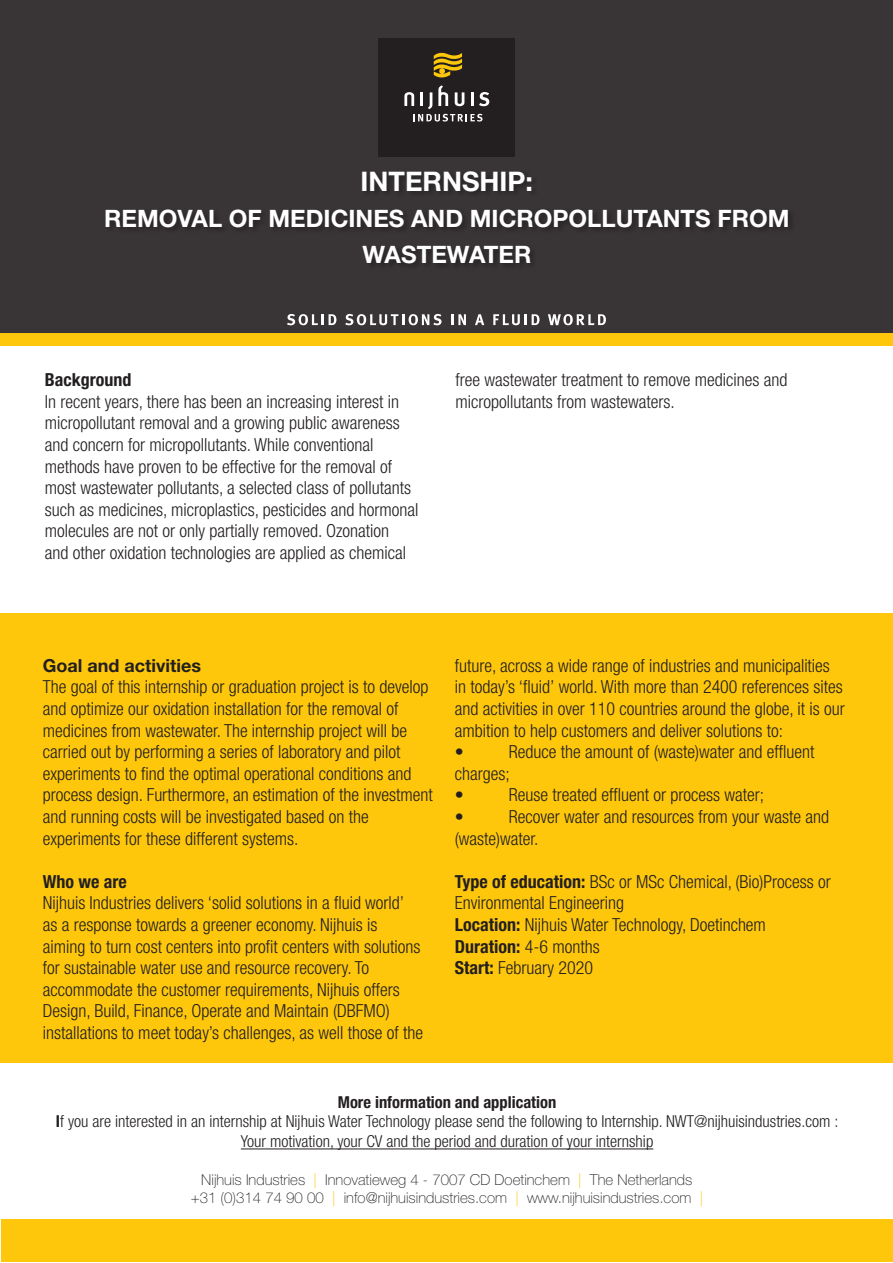
<style>
.page{position:relative;width:893px;height:1263px;background:#fff}
.page>*{position:absolute;margin:0;border:0;box-sizing:border-box;transform-origin:0 0}
.t1{font:700 27px "Helvetica Neue LT Std";color:#fff}
.t2{font:700 24px/36px "Helvetica Neue LT Std";color:#fff;text-align:center}
.t3{font:300 condensed 18px/21.6px "Helvetica Neue LT Std";color:#231f20}
.t4{font:700 condensed 18px "Helvetica Neue LT Std";color:#231f20}
.t5{font:700 18px "Helvetica Neue LT Std";color:#231f20}
.t6{font:300 condensed 16.5px "Helvetica Neue LT Std";color:#231f20}
.t7{font:700 condensed 16.5px "Helvetica Neue LT Std";color:#231f20}
.t8{font:100 15px "Helvetica Neue LT Std";color:#231f20}
.s1{font-weight:700}
.s2{font-weight:300}
.s3{color:#fec70c}
</style>
<div class="page">
<div style="left:0;top:613px;width:893px;height:450px;background:#fec70c"></div>
<div style="left:0;top:0;width:893px;height:333px;background:#393536"></div>
<div style="left:379px;top:38px;width:136px;height:118px;background:#231f20"></div>
<svg style="left:434px;top:53px;width:28px;height:24px"></svg>
<svg style="left:404px;top:85px;width:85px;height:37px"></svg>
<div style="left:0;top:333px;width:893px;height:13px;background:#fec70c"></div>
<div style="left:1px;top:1219px;width:892px;height:42px;background:#fec70c"></div>
<hr style="left:241px;top:1148px;width:412px;height:1px;background:#231f20">
<svg style="left:287px;top:314px;width:49px;height:11px"></svg>
<svg style="left:345px;top:314px;width:97px;height:11px"></svg>
<svg style="left:451px;top:314px;width:15px;height:11px"></svg>
<svg style="left:475px;top:314px;width:9px;height:11px"></svg>
<svg style="left:493px;top:314px;width:46px;height:11px"></svg>
<svg style="left:548px;top:314px;width:58px;height:11px"></svg>
<p class="t1" style="left:361px;top:164px;width:174px">INTERNSHIP:</p>
<p class="t2" style="left:104px;top:200px;width:687px">REMOVAL OF MEDICINES AND MICROPOLLUTANTS FROM<br>WASTEWATER</p>
<p class="t4" style="left:45px;top:369px;width:88px">Background</p>
<p class="t3" style="left:45px;top:390px;width:375px">In recent years, there has been an increasing interest in micropollutant removal and a growing public awareness and concern for micropollutants. While conventional methods have proven to be effective for the removal of most wastewater pollutants, a selected class of pollutants such as medicines, microplastics, pesticides and hormonal molecules are not or only partially removed. Ozonation<br>and other oxidation technologies are applied as chemical</p>
<p class="t3" style="left:455px;top:369px;width:333px">free wastewater treatment to remove medicines and micropollutants from wastewaters.</p>
<p class="t5" style="left:43px;top:654px;width:160px">Goal and activities</p>
<p class="t3" style="left:43px;top:676px;width:392px">The goal of this internship or graduation project is to develop and optimize our oxidation installation for the removal of medicines from wastewater. The internship project will be carried out by performing a series of laboratory and pilot experiments to find the optimal operational conditions and process design. Furthermore, an estimation of the investment and running costs will be investigated based on the experiments for these different systems.</p>
<p class="t4" style="left:43px;top:870px;width:85px">Who we are</p>
<p class="t3" style="left:43px;top:892px;width:382px">Nijhuis Industries delivers ‘solid solutions in a fluid world’ as a response towards a greener economy. Nijhuis is aiming to turn cost centers into profit centers with solutions for sustainable water use and resource recovery. To accommodate the customer requirements, Nijhuis offers Design, Build, Finance, Operate and Maintain (DBFMO) installations to meet today’s challenges, as well those of the</p>
<p class="t3" style="left:455px;top:654px;width:391px">future, across a wide range of industries and municipalities in today’s ‘fluid’ world. With more than 2400 references sites and activities in over 110 countries around the globe, it is our ambition to help customers and deliver solutions to:</p>
<p class="t3" style="left:455px;top:741px;width:10px">•</p>
<p class="t3" style="left:455px;top:741px;width:361px;text-indent:54px">Reduce the amount of (waste)water and effluent charges;</p>
<p class="t3" style="left:455px;top:784px;width:10px">•</p>
<p class="t3" style="left:509px;top:784px;width:257px">Reuse treated effluent or process water;</p>
<p class="t3" style="left:455px;top:806px;width:10px">•</p>
<p class="t3" style="left:455px;top:806px;width:376px;text-indent:54px">Recover water and resources from your waste and (waste)water.</p>
<p class="t3" style="left:455px;top:870px;width:377px"><span class="s1">Type of education:</span> BSc or MSc Chemical, (Bio)Process or<br>Environmental Engineering</p>
<p class="t3" style="left:455px;top:914px;width:313px"><span class="s1">Location:</span> Nijhuis Water Technology, Doetinchem</p>
<p class="t4" style="left:455px;top:935px;width:146px">Duration: <span class="s2">4-6 months</span></p>
<p class="t3" style="left:455px;top:957px;width:140px"><span class="s1">Start:</span> February 2020</p>
<p class="t7" style="left:338px;top:1092px;width:220px">More information and application</p>
<p class="t6" style="left:56px;top:1112px;width:784px"><span class="s1">I</span>f you are interested in an internship at Nijhuis Water Technology please send the following to Internship. NWT@nijhuisindustries.com :</p>
<p class="t6" style="left:241px;top:1132px;width:414px">Your motivation, your CV and the period and duration of your internship</p>
<p class="t8" style="left:201px;top:1171px;width:493px">Nijhuis Industries <span class="s3">|</span> Innovatieweg 4 - 7007 CD Doetinchem <span class="s3">|</span> The Netherlands</p>
<p class="t8" style="left:191px;top:1189px;width:514px">+31 (0)314 74 90 00 <span class="s3">|</span> info@nijhuisindustries.com <span class="s3">|</span> www.nijhuisindustries.com <span class="s3">|</span></p>
</div>
